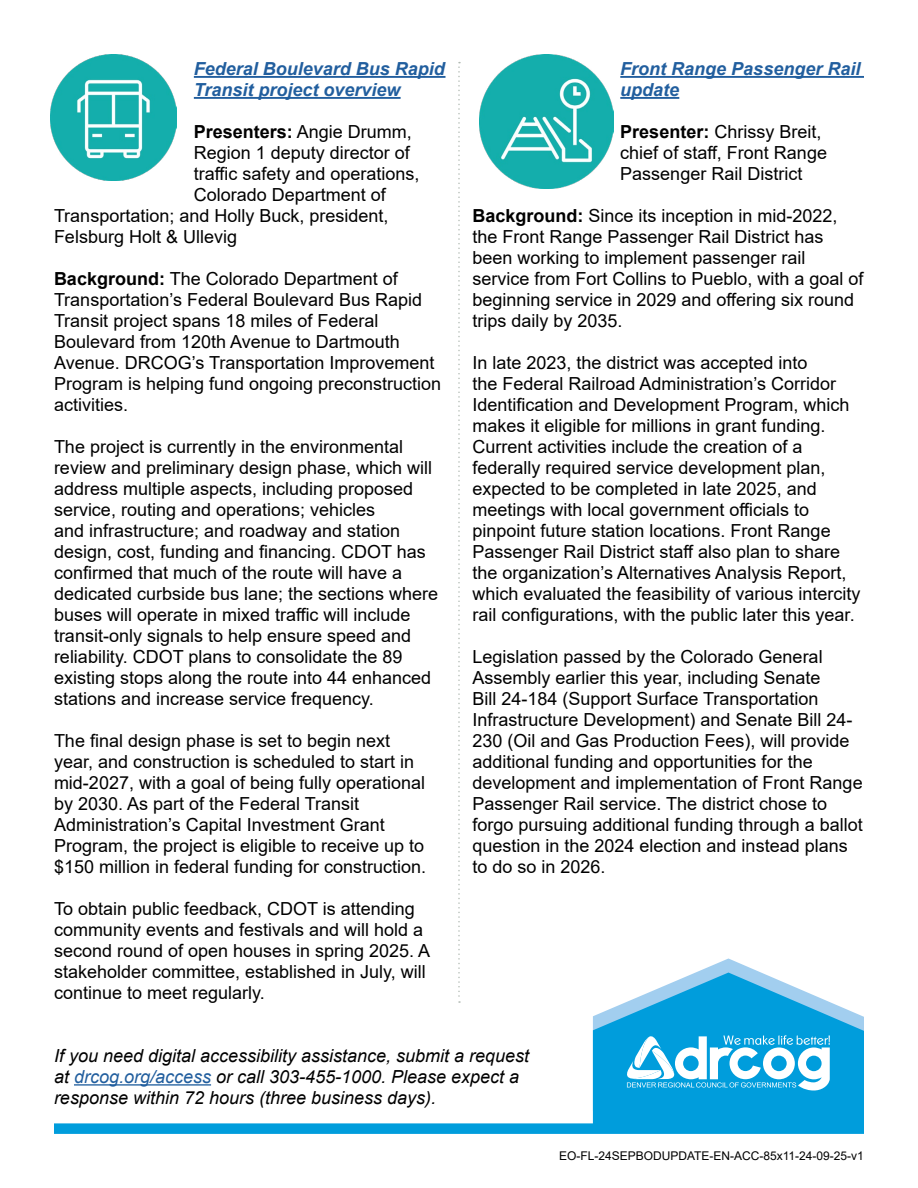
<style>
.page{position:relative;width:918px;height:1188px;background:#fff}
.page>*{position:absolute;margin:0;border:0;box-sizing:border-box;transform-origin:0 0}
.t1{font:18px/21px "Arial";color:#000}
.t2{font:italic 18px/21px "Arial";color:#000}
.t3{font:italic 700 18px/21px "Arial";color:#215e9e}
.t4{font:700 18px "Arial";color:#000}
.t5{font:12px "Arial";color:#000}
.s1{font-weight:400}
.s2{font-weight:700}
.s3{color:#215e9e}
</style>
<div class="page">
<svg style="left:593px;top:958px;width:271px;height:165px"></svg>
<div style="left:54px;top:1123px;width:810px;height:11px;background:#009ddc"></div>
<hr style="left:194px;top:76px;width:252px;height:2px;background:#215e9e">
<hr style="left:194px;top:97px;width:207px;height:2px;background:#215e9e">
<hr style="left:620px;top:76px;width:244px;height:2px;background:#215e9e">
<hr style="left:620px;top:97px;width:59px;height:2px;background:#215e9e">
<svg style="left:458px;top:62px;width:2px;height:941px"></svg>
<hr style="left:74px;top:1084px;width:137px;height:2px;background:#215e9e">
<img style="left:51px;top:55px;width:125px;height:125px">
<img style="left:480px;top:54px;width:134px;height:134px">
<h3 class="t3" style="left:194px;top:59px;width:253px">Federal Boulevard Bus Rapid<br>Transit project overview</h3>
<p class="t4" style="left:194px;top:119px;width:220px">Presenters: <span class="s1">Angie Drumm,</span></p>
<p class="t1" style="left:194px;top:142px;width:218px">Region 1 deputy director of</p>
<p class="t1" style="left:194px;top:163px;width:227px">traffic safety and operations,</p>
<p class="t1" style="left:194px;top:184px;width:194px">Colorado Department of</p>
<p class="t1" style="left:54px;top:205px;width:336px">Transportation; and Holly Buck, president,</p>
<p class="t1" style="left:54px;top:226px;width:185px">Felsburg Holt &amp; Ullevig</p>
<p class="t1" style="left:54px;top:268px;width:389px"><span class="s2">Background:</span> The Colorado Department of Transportation’s Federal Boulevard Bus Rapid Transit project spans 18 miles of Federal Boulevard from 120th Avenue to Dartmouth Avenue. DRCOG’s Transportation Improvement Program is helping fund ongoing preconstruction activities.</p>
<p class="t1" style="left:54px;top:436px;width:386px">The project is currently in the environmental review and preliminary design phase, which will address multiple aspects, including proposed service, routing and operations; vehicles<br>and infrastructure; and roadway and station design, cost, funding and financing. CDOT has confirmed that much of the route will have a dedicated curbside bus lane; the sections where buses will operate in mixed traffic will include transit-only signals to help ensure speed and reliability. CDOT plans to consolidate the 89 existing stops along the route into 44 enhanced stations and increase service frequency.</p>
<p class="t1" style="left:54px;top:730px;width:374px">The final design phase is set to begin next year, and construction is scheduled to start in mid-2027, with a goal of being fully operational by 2030. As part of the Federal Transit Administration’s Capital Investment Grant Program, the project is eligible to receive up to $150 million in federal funding for construction.</p>
<p class="t1" style="left:54px;top:898px;width:378px">To obtain public feedback, CDOT is attending community events and festivals and will hold a second round of open houses in spring 2025. A stakeholder committee, established in July, will continue to meet regularly.</p>
<h3 class="t3" style="left:620px;top:59px;width:242px">Front Range Passenger Rail update</h3>
<p class="t1" style="left:620px;top:121px;width:208px"><span class="s2">Presenter:</span> Chrissy Breit, chief of staff, Front Range<br>Passenger Rail District</p>
<p class="t1" style="left:472px;top:205px;width:393px"><span class="s2">Background:</span> Since its inception in mid-2022, the Front Range Passenger Rail District has been working to implement passenger rail service from Fort Collins to Pueblo, with a goal of beginning service in 2029 and offering six round trips daily by 2035.</p>
<p class="t1" style="left:472px;top:352px;width:390px">In late 2023, the district was accepted into<br>the Federal Railroad Administration’s Corridor Identification and Development Program, which makes it eligible for millions in grant funding.<br>Current activities include the creation of a federally required service development plan, expected to be completed in late 2025, and meetings with local government officials to pinpoint future station locations. Front Range Passenger Rail District staff also plan to share the organization’s Alternatives Analysis Report, which evaluated the feasibility of various intercity rail configurations, with the public later this year.</p>
<p class="t1" style="left:472px;top:646px;width:392px">Legislation passed by the Colorado General Assembly earlier this year, including Senate<br>Bill 24-184 (Support Surface Transportation Infrastructure Development) and Senate Bill 24- 230 (Oil and Gas Production Fees), will provide additional funding and opportunities for the development and implementation of Front Range Passenger Rail service. The district chose to forgo pursuing additional funding through a ballot question in the 2024 election and instead plans to do so in 2026.</p>
<p class="t2" style="left:54px;top:1045px;width:477px">If you need digital accessibility assistance, submit a request at <span class="s3">drcog.org/access</span> or call 303-455-1000. Please expect a response within 72 hours (three business days).</p>
<p class="t5" style="left:559px;top:1147px;width:306px">EO-FL-24SEPBODUPDATE-EN-ACC-85x11-24-09-25-v1</p>
</div>
